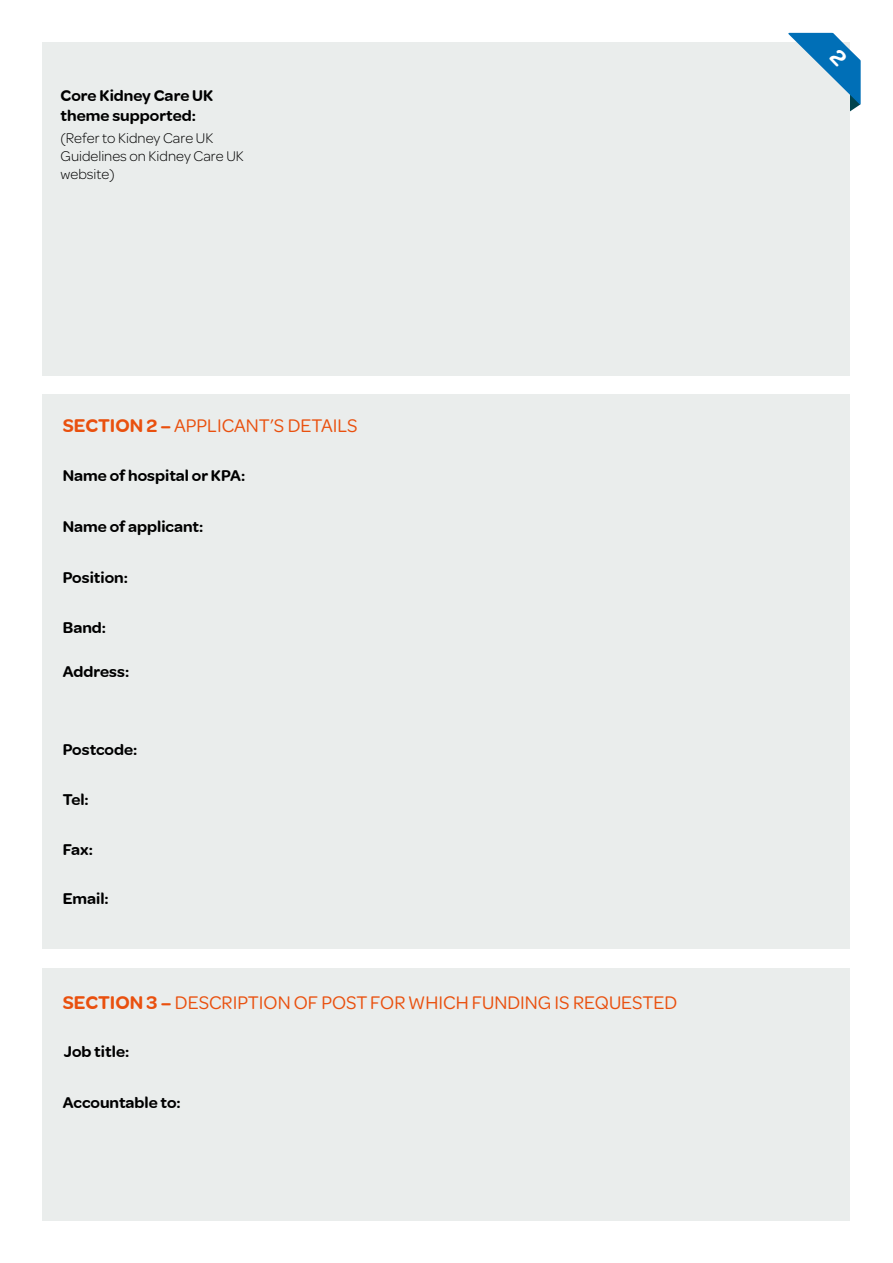
<style>
.page{position:relative;width:893px;height:1263px;background:#fff}
.page>*{position:absolute;margin:0;border:0;box-sizing:border-box;transform-origin:0 0}
.t1{font:19.5px "Omnes";color:#e9500e}
.t2{font:600 16.5px/19.8px "Omnes";color:#000}
.t3{font:300 15px/18px "Omnes";color:#000}
.s1{font-weight:600}
</style>
<div class="page">
<div style="left:43px;top:43px;width:807px;height:333px;background:#eaedec"></div>
<div style="left:43px;top:395px;width:807px;height:554px;background:#eaedec"></div>
<div style="left:43px;top:968px;width:807px;height:252px;background:#eaedec"></div>
<svg style="left:788px;top:33px;width:73px;height:79px"></svg>
<p class="t2" style="left:61px;top:86px;width:154px">Core Kidney Care UK theme supported:</p>
<p class="t3" style="left:61px;top:129px;width:185px">(Refer to Kidney Care UK<br>Guidelines on Kidney Care UK website)</p>
<p class="t1" style="left:63px;top:412px;width:296px"><span class="s1">SECTION 2 –</span> APPLICANT’S DETAILS</p>
<p class="t2" style="left:63px;top:465px;width:184px">Name of hospital or KPA:</p>
<p class="t2" style="left:63px;top:517px;width:142px">Name of applicant:</p>
<p class="t2" style="left:63px;top:567px;width:67px">Position:</p>
<p class="t2" style="left:63px;top:618px;width:45px">Band:</p>
<p class="t2" style="left:63px;top:661px;width:68px">Address:</p>
<p class="t2" style="left:63px;top:740px;width:76px">Postcode:</p>
<p class="t2" style="left:63px;top:789px;width:28px">Tel:</p>
<p class="t2" style="left:63px;top:839px;width:32px">Fax:</p>
<p class="t2" style="left:63px;top:889px;width:48px">Email:</p>
<p class="t1" style="left:63px;top:989px;width:616px"><span class="s1">SECTION 3 –</span> DESCRIPTION OF POST FOR WHICH FUNDING IS REQUESTED</p>
<p class="t2" style="left:64px;top:1042px;width:67px">Job title:</p>
<p class="t2" style="left:63px;top:1093px;width:119px">Accountable to:</p>
</div>
